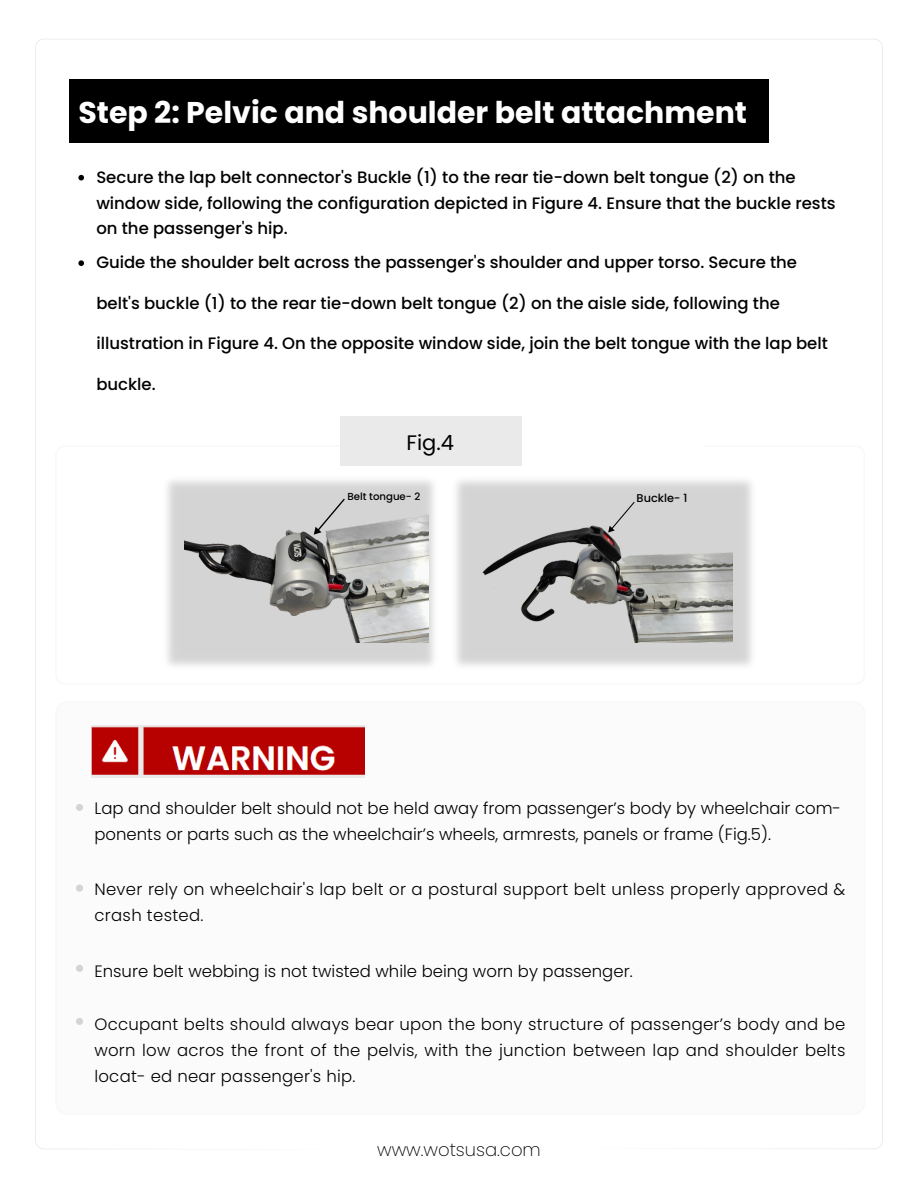
<style>
.page{position:relative;width:918px;height:1188px;background:#fff}
.page>*{position:absolute;margin:0;border:0;box-sizing:border-box;transform-origin:0 0}
.t1{font:600 42px "Poppins";color:#fff}
.t2{font:700 30px "Poppins";color:#fff}
.t3{font:21px "Poppins";color:#000}
.t4{font:200 18px "Poppins";color:#000}
.t5{font:500 16.5px/25.8px "Poppins";color:#000}
.t6{font:300 16.5px/25.8px "Poppins";color:#000}
.t7{font:300 16.5px/25.8px "Poppins";letter-spacing:.02em;color:#000}
.t8{font:500 11.25px "Poppins";color:#000}
.t9{font:500 10.2px "Poppins";color:#000}
</style>
<div class="page">
<div style="left:76px;top:804px;width:7px;height:7px;background:#d4d4d4;border-radius:50%"></div>
<div style="left:76px;top:885px;width:7px;height:7px;background:#d4d4d4;border-radius:50%"></div>
<div style="left:76px;top:1018px;width:7px;height:7px;background:#d4d4d4;border-radius:50%"></div>
<div style="left:76px;top:965px;width:7px;height:7px;background:#d4d4d4;border-radius:50%"></div>
<img style="left:404px;top:477px;width:348px;height:241px">
<svg style="left:314px;top:499px;width:31px;height:15px"></svg>
<svg style="left:608px;top:502px;width:27px;height:12px"></svg>
<img style="left:184px;top:514px;width:244px;height:129px">
<img style="left:474px;top:514px;width:259px;height:129px">
<img style="left:92px;top:725px;width:272px;height:52px">
<div style="left:69px;top:79px;width:699px;height:64px;background:#000"></div>
<div style="left:340px;top:416px;width:182px;height:50px;background:#eaeaea"></div>
<svg style="left:78px;top:175px;width:6px;height:5px"></svg>
<svg style="left:78px;top:260px;width:6px;height:6px"></svg>
<h4 class="t2" style="left:78px;top:92px;width:670px">Step 2: Pelvic and shoulder belt attachment</h4>
<p class="t1" style="left:86px;top:90px;width:29px">B</p>
<h3 class="t1" style="left:173px;top:90px;width:412px">SECURE PASSENGER</h3>
<p class="t5" style="left:96px;top:164px;width:741px">Secure the lap belt connector's Buckle (1) to the rear tie-down belt tongue (2) on the window side, following the configuration depicted in Figure 4. Ensure that the buckle rests on the passenger's hip.</p>
<p class="t5" style="left:96px;top:250px;width:702px">Guide the shoulder belt across the passenger's shoulder and upper torso. Secure the</p>
<p class="t5" style="left:96px;top:290px;width:685px">belt's buckle (1) to the rear tie-down belt tongue (2) on the aisle side, following the</p>
<p class="t5" style="left:96px;top:331px;width:733px">illustration in Figure 4. On the opposite window side, join the belt tongue with the lap belt</p>
<p class="t5" style="left:96px;top:371px;width:61px">buckle.</p>
<p class="t3" style="left:406px;top:428px;width:49px">Fig.4</p>
<h4 class="t9" style="left:348px;top:489px;width:74px">Belt tongue- 2</h4>
<h4 class="t8" style="left:637px;top:490px;width:52px">Buckle- 1</h4>
<p class="t6" style="left:94px;top:795px;width:748px">Lap and shoulder belt should not be held away from passenger’s body by wheelchair com&shy;ponents or parts such as the wheelchair’s wheels, armrests, panels or frame (Fig.5).</p>
<p class="t7" style="left:94px;top:876px;width:753px">Never rely on wheelchair's lap belt or a postural support belt unless properly approved &amp; crash tested.</p>
<p class="t6" style="left:94px;top:958px;width:540px">Ensure belt webbing is not twisted while being worn by passenger.</p>
<h5 class="t6" style="left:94px;top:1011px;width:752px;text-align:justify">Occupant belts should always bear upon the bony structure of passenger’s body and be worn low acros the front of the pelvis, with the junction between lap and shoulder belts locat- ed near passenger's hip.</h5>
<p class="t4" style="left:377px;top:1137px;width:165px">www.wotsusa.com</p>
</div>
